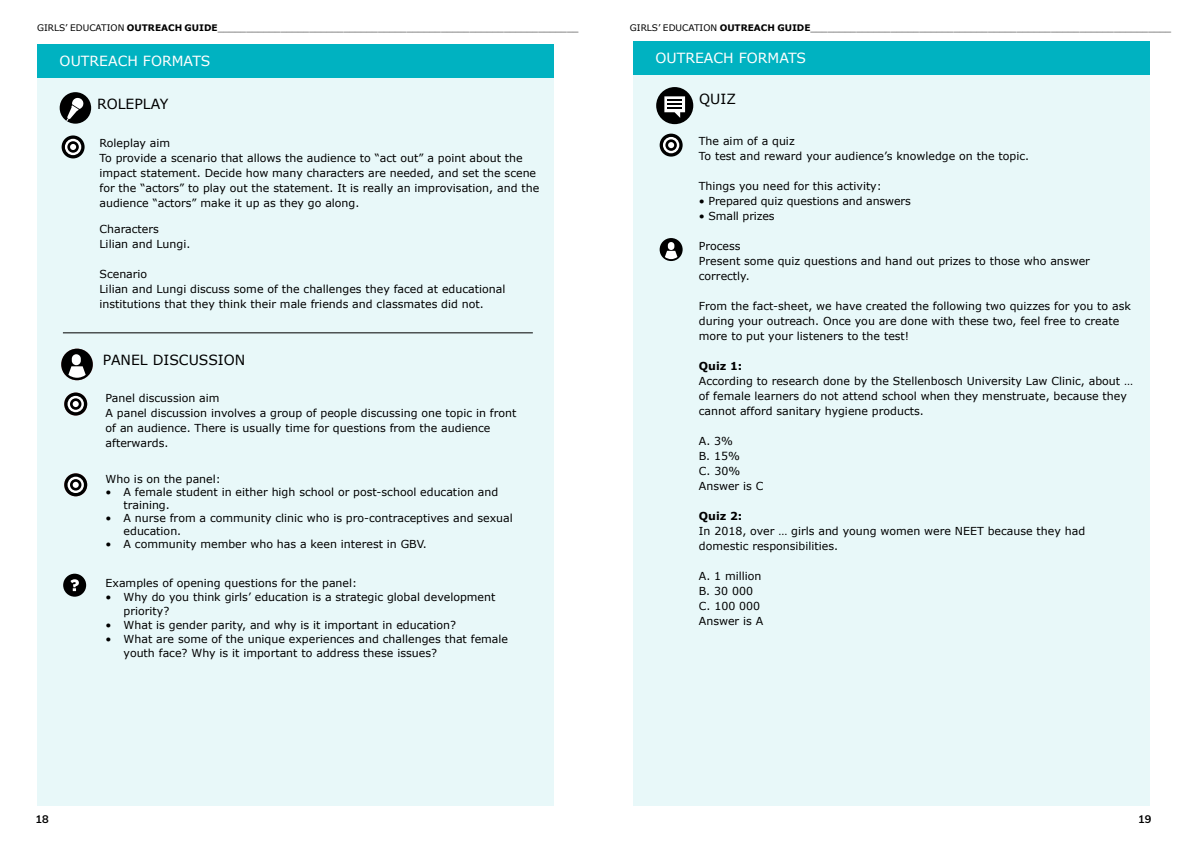
<style>
.page{position:relative;width:1191px;height:842px;background:#fff}
.page>*{position:absolute;margin:0;border:0;box-sizing:border-box;transform-origin:0 0}
.t1{font:14px "Verdana";color:#fff}
.t2{font:14px "Verdana";color:#000}
.t3{font:11px/15px "Verdana";color:#000}
.t4{font:700 11px "Verdana";color:#000}
.t5{font:700 11px "Muli";color:#000}
.t6{font:9px "Verdana";color:#000}
.s1{font-weight:700}
</style>
<div class="page">
<div style="left:37px;top:64px;width:516px;height:742px;background:#e8f8f9"></div>
<div style="left:37px;top:44px;width:516px;height:33px;background:#00b2c1"></div>
<svg style="left:64px;top:393px;width:23px;height:23px"></svg>
<svg style="left:68px;top:396px;width:16px;height:16px"></svg>
<svg style="left:70px;top:398px;width:11px;height:12px"></svg>
<svg style="left:73px;top:401px;width:6px;height:6px"></svg>
<div style="left:61px;top:349px;width:32px;height:31px;background:#000;border-radius:50%"></div>
<svg style="left:68px;top:366px;width:18px;height:12px"></svg>
<div style="left:72px;top:354px;width:9px;height:11px;background:#fff;border-radius:5px"></div>
<div style="left:63px;top:574px;width:23px;height:23px;background:#000;border-radius:50%"></div>
<svg style="left:70px;top:579px;width:9px;height:12px"></svg>
<hr style="left:63px;top:332px;width:470px;height:1px;background:#000">
<div style="left:60px;top:92px;width:31px;height:32px;background:#000;border-radius:50%"></div>
<svg style="left:66px;top:98px;width:18px;height:23px"></svg>
<svg style="left:62px;top:135px;width:23px;height:23px"></svg>
<svg style="left:65px;top:139px;width:16px;height:16px"></svg>
<svg style="left:67px;top:141px;width:12px;height:12px"></svg>
<svg style="left:70px;top:144px;width:6px;height:6px"></svg>
<svg style="left:64px;top:473px;width:23px;height:23px"></svg>
<svg style="left:68px;top:477px;width:16px;height:16px"></svg>
<svg style="left:70px;top:479px;width:11px;height:12px"></svg>
<svg style="left:73px;top:482px;width:6px;height:6px"></svg>
<div style="left:633px;top:74px;width:516px;height:732px;background:#e8f8f9"></div>
<div style="left:633px;top:41px;width:516px;height:33px;background:#00b2c1"></div>
<svg style="left:659px;top:134px;width:23px;height:23px"></svg>
<svg style="left:663px;top:137px;width:16px;height:16px"></svg>
<svg style="left:665px;top:139px;width:12px;height:12px"></svg>
<svg style="left:668px;top:142px;width:6px;height:6px"></svg>
<svg style="left:659px;top:238px;width:23px;height:23px"></svg>
<svg style="left:665px;top:251px;width:12px;height:8px"></svg>
<div style="left:668px;top:242px;width:6px;height:8px;background:#fff;border-radius:3px"></div>
<div style="left:656px;top:87px;width:37px;height:37px;background:#000;border-radius:50%"></div>
<svg style="left:664px;top:96px;width:21px;height:22px"></svg>
<p class="t6" style="left:37px;top:22px;width:543px">GIRLS’ EDUCATION <span class="s1">OUTREACH GUIDE</span>_______________________________________________________________</p>
<p class="t1" style="left:60px;top:52px;width:152px">OUTREACH FORMATS</p>
<p class="t2" style="left:97px;top:95px;width:73px">ROLEPLAY</p>
<p class="t3" style="left:99px;top:136px;width:441px">Roleplay aim<br>To provide a scenario that allows the audience to “act out” a point about the impact statement. Decide how many characters are needed, and set the scene for the “actors” to play out the statement. It is really an improvisation, and the audience “actors” make it up as they go along.</p>
<p class="t3" style="left:99px;top:222px;width:92px">Characters<br>Lilian and Lungi.</p>
<p class="t3" style="left:99px;top:267px;width:407px">Scenario<br>Lilian and Lungi discuss some of the challenges they faced at educational institutions that they think their male friends and classmates did not.</p>
<p class="t2" style="left:103px;top:351px;width:144px">PANEL DISCUSSION</p>
<p class="t3" style="left:106px;top:390px;width:412px">Panel discussion aim<br>A panel discussion involves a group of people discussing one topic in front of an audience. There is usually time for questions from the audience afterwards.</p>
<p class="t3" style="left:106px;top:472px;width:117px">Who is on the panel:</p>
<p class="t3" style="left:124px;top:486px;width:376px;line-height:13px;text-indent:-18px">• A female student in either high school or post-school education and training.</p>
<p class="t3" style="left:124px;top:512px;width:391px;line-height:13px;text-indent:-18px">• A nurse from a community clinic who is pro-contraceptives and sexual education.</p>
<p class="t3" style="left:106px;top:537px;width:323px">• A community member who has a keen interest in GBV.</p>
<p class="t3" style="left:106px;top:576px;width:253px">Examples of opening questions for the panel:</p>
<p class="t3" style="left:124px;top:590px;width:373px;line-height:14px;text-indent:-18px">• Why do you think girls’ education is a strategic global development priority?</p>
<p class="t3" style="left:106px;top:618px;width:352px">• What is gender parity, and why is it important in education?</p>
<p class="t3" style="left:124px;top:632px;width:386px;line-height:14px;text-indent:-18px">• What are some of the unique experiences and challenges that female youth face? Why is it important to address these issues?</p>
<p class="t6" style="left:630px;top:22px;width:543px">GIRLS’ EDUCATION <span class="s1">OUTREACH GUIDE</span>_______________________________________________________________</p>
<p class="t1" style="left:655px;top:49px;width:152px">OUTREACH FORMATS</p>
<p class="t2" style="left:699px;top:90px;width:38px">QUIZ</p>
<p class="t3" style="left:699px;top:133px;width:332px">The aim of a quiz<br>To test and reward your audience’s knowledge on the topic.</p>
<p class="t3" style="left:699px;top:178px;width:184px">Things you need for this activity:</p>
<p class="t3" style="left:699px;top:193px;width:213px">• Prepared quiz questions and answers</p>
<p class="t3" style="left:699px;top:208px;width:77px">• Small prizes</p>
<p class="t3" style="left:699px;top:238px;width:392px">Process<br>Present some quiz questions and hand out prizes to those who answer correctly.</p>
<p class="t3" style="left:699px;top:298px;width:434px">From the fact-sheet, we have created the following two quizzes for you to ask during your outreach. Once you are done with these two, feel free to create more to put your listeners to the test!</p>
<p class="t4" style="left:699px;top:358px;width:45px">Quiz 1:</p>
<p class="t3" style="left:699px;top:373px;width:436px">According to research done by the Stellenbosch University Law Clinic, about … of female learners do not attend school when they menstruate, because they cannot afford sanitary hygiene products.</p>
<p class="t3" style="left:699px;top:433px;width:66px">A. 3%<br>B. 15%<br>C. 30%<br>Answer is C</p>
<p class="t4" style="left:699px;top:508px;width:45px">Quiz 2:</p>
<p class="t3" style="left:699px;top:523px;width:388px">In 2018, over … girls and young women were NEET because they had domestic responsibilities.</p>
<p class="t3" style="left:699px;top:568px;width:66px">A. 1 million<br>B. 30 000<br>C. 100 000<br>Answer is A</p>
<p class="t5" style="left:35px;top:810px;width:15px">18</p>
<p class="t5" style="left:1138px;top:810px;width:15px">19</p>
</div>
